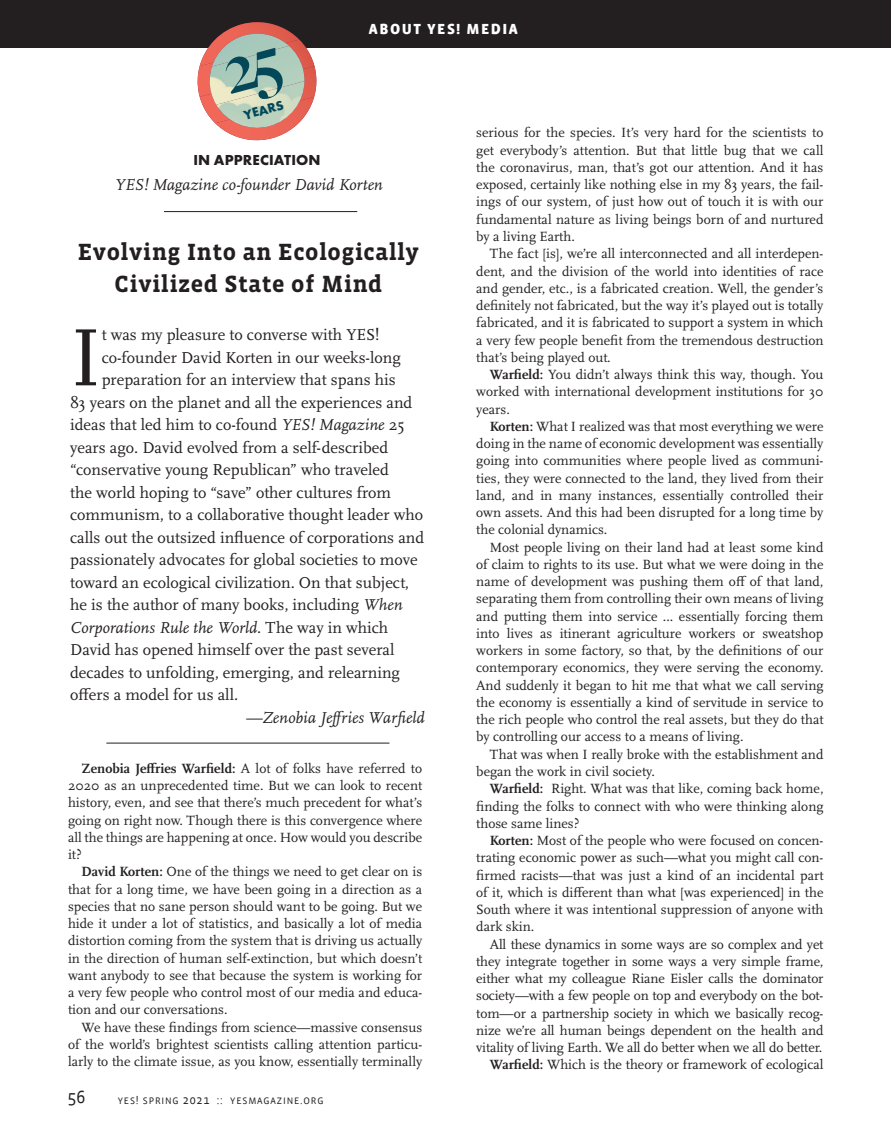
<style>
.page{position:relative;width:891px;height:1148px;background:#fff}
.page>*{position:absolute;margin:0;border:0;box-sizing:border-box;transform-origin:0 0}
._1_Body_Text{font:84.75px "Scala Pro";color:#231f20}
.t1{font:700 24px/31.5px "Vista Slab OT";letter-spacing:.02em;color:#231f20;text-align:center}
.t2{font:18px "Vista Sans";color:#231f20}
._1_Body_Text-2{font:16.5px "Scala Pro";color:#231f20}
._1_Body_Text-3{font:italic 16.5px "Scala Pro";color:#231f20}
._4_Photo_Caption{font:italic 16.5px "Scala Pro";color:#231f20}
.t3{font:900 15px "Vista Sans";letter-spacing:.1em;color:#fff}
._8_Headline_Regular{font:700 15px "Futura PT";letter-spacing:.01em;color:#231f20}
._1_Body_Text-4{font:13.95px/17.2px "Scala Pro";color:#231f20;text-align:justify}
.t4{font:700 13.5px "Futura PT";color:#034758}
.t5{font:9.6px "Vista Sans Book SC800";letter-spacing:.085em;color:#231f20}
.s1{font-style:italic}
.s2{font-style:normal}
.s3{font-weight:700}
.s4{font-size:12px}
</style>
<div class="page">
<div style="left:0;top:0;width:891px;height:48px;background:#231f20"></div>
<hr style="left:164px;top:211px;width:193px;height:1px;background:#231f20">
<hr style="left:106px;top:743px;width:283px;height:1px;background:#231f20">
<svg style="left:197px;top:22px;width:120px;height:119px"></svg>
<p class="t4" style="left:242px;top:107px;width:42px;rotate:-15deg">YEARS</p>
<p class="t3" style="left:369px;top:21px;width:150px">ABOUT YES! MEDIA</p>
<p class="_8_Headline_Regular" style="left:193px;top:150px;width:129px">IN APPRECIATION</p>
<p class="_4_Photo_Caption" style="left:115px;top:175px;width:269px">YES! Magazine co-founder David Korten</p>
<p class="t1" style="left:78px;top:237px;width:343px">Evolving Into an Ecologically<br>Civilized State of Mind</p>
<p class="_1_Body_Text" style="left:70px;top:309px;width:33px">I</p>
<p class="_1_Body_Text-2" style="left:102px;top:325px;width:279px">t was my pleasure to converse with YES!</p>
<p class="_1_Body_Text-2" style="left:102px;top:348px;width:301px">co-founder David Korten in our weeks-long</p>
<p class="_1_Body_Text-2" style="left:102px;top:370px;width:296px">preparation for an interview that spans his</p>
<p class="_1_Body_Text-2" style="left:70px;top:393px;width:344px">83 years on the planet and all the experiences and</p>
<p class="_1_Body_Text-2" style="left:70px;top:415px;width:336px">ideas that led him to co-found <span class="s1">YES! Magazine</span> 25</p>
<p class="_1_Body_Text-2" style="left:70px;top:438px;width:320px">years ago. David evolved from a self-described</p>
<p class="_1_Body_Text-2" style="left:70px;top:460px;width:320px">“conservative young Republican” who traveled</p>
<p class="_1_Body_Text-2" style="left:70px;top:483px;width:323px">the world hoping to “save” other cultures from</p>
<p class="_1_Body_Text-2" style="left:70px;top:505px;width:354px">communism, to a collaborative thought leader who</p>
<p class="_1_Body_Text-2" style="left:70px;top:528px;width:356px">calls out the outsized influence of corporations and</p>
<p class="_1_Body_Text-2" style="left:70px;top:550px;width:349px">passionately advocates for global societies to move</p>
<p class="_1_Body_Text-2" style="left:70px;top:573px;width:340px">toward an ecological civilization. On that subject,</p>
<p class="_1_Body_Text-2" style="left:70px;top:595px;width:334px">he is the author of many books, including <span class="s1">When</span></p>
<p class="_1_Body_Text-3" style="left:70px;top:618px;width:320px">Corporations Rule the World<span class="s2">. The way in which</span></p>
<p class="_1_Body_Text-2" style="left:70px;top:640px;width:326px">David has opened himself over the past several</p>
<p class="_1_Body_Text-2" style="left:70px;top:663px;width:331px">decades to unfolding, emerging, and relearning</p>
<p class="_1_Body_Text-2" style="left:70px;top:685px;width:170px">offers a model for us all.</p>
<p class="_1_Body_Text-3" style="left:246px;top:708px;width:180px">—Zenobia Jeffries Warfield</p>
<p class="_1_Body_Text-4" style="left:68px;top:759px;width:356px;text-indent:14px"><span class="s3">Zenobia Jeffries Warfield:</span> A lot of folks have referred to 2020 as an unprecedented time. But we can look to recent history, even, and see that there’s much precedent for what’s going on right now. Though there is this convergence where all the things are happening at once. How would you describe it?</p>
<p class="_1_Body_Text-4" style="left:68px;top:863px;width:356px;text-indent:14px"><span class="s3">David Korten:</span> One of the things we need to get clear on is that for a long time, we have been going in a direction as a species that no sane person should want to be going. But we hide it under a lot of statistics, and basically a lot of media distortion coming from the system that is driving us actually in the direction of human self-extinction, but which doesn’t want anybody to see that because the system is working for a very few people who control most of our media and educa&shy;tion and our conversations.</p>
<p class="_1_Body_Text-4" style="left:68px;top:1018px;width:356px;text-indent:14px">We have these findings from science—massive consensus of the world’s brightest scientists calling attention particu&shy;larly to the climate issue, as you know, essentially terminally</p>
<p class="t2" style="left:68px;top:1088px;width:19px">56</p>
<p class="t5" style="left:118px;top:1096px;width:207px">YES<span class="s4">!</span> SPRING <span class="s4">2021 ::</span> YESMAGAZINE<span class="s4">.</span>ORG</p>
<p class="_1_Body_Text-4" style="left:476px;top:124px;width:349px">serious for the species. It’s very hard for the scientists to get everybody’s attention. But that little bug that we call the coronavirus, man, that’s got our attention. And it has exposed, certainly like nothing else in my 83 years, the fail&shy;ings of our system, of just how out of touch it is with our fundamental nature as living beings born of and nurtured by a living Earth.</p>
<p class="_1_Body_Text-4" style="left:476px;top:245px;width:349px;text-indent:14px">The fact [is], we’re all interconnected and all interdepen&shy;dent, and the division of the world into identities of race and gender, etc., is a fabricated creation. Well, the gender’s definitely not fabricated, but the way it’s played out is totally fabricated, and it is fabricated to support a system in which a very few people benefit from the tremendous destruction that’s being played out.</p>
<p class="_1_Body_Text-4" style="left:476px;top:366px;width:349px;text-indent:14px"><span class="s3">Warfield:</span> You didn’t always think this way, though. You worked with international development institutions for 30 years.</p>
<p class="_1_Body_Text-4" style="left:476px;top:418px;width:349px;text-indent:14px"><span class="s3">Korten:</span> What I realized was that most everything we were doing in the name of economic development was essentially going into communities where people lived as communi&shy;ties, they were connected to the land, they lived from their land, and in many instances, essentially controlled their own assets. And this had been disrupted for a long time by the colonial dynamics.</p>
<p class="_1_Body_Text-4" style="left:476px;top:538px;width:349px;text-indent:14px">Most people living on their land had at least some kind of claim to rights to its use. But what we were doing in the name of development was pushing them off of that land, separating them from controlling their own means of living and putting them into service ... essentially forcing them into lives as itinerant agriculture workers or sweatshop workers in some factory, so that, by the definitions of our contemporary economics, they were serving the economy.<br>And suddenly it began to hit me that what we call serving the economy is essentially a kind of servitude in service to the rich people who control the real assets, but they do that by controlling our access to a means of living.</p>
<p class="_1_Body_Text-4" style="left:476px;top:745px;width:349px;text-indent:14px">That was when I really broke with the establishment and began the work in civil society.</p>
<p class="_1_Body_Text-4" style="left:476px;top:780px;width:349px;text-indent:14px"><span class="s3">Warfield:</span> Right. What was that like, coming back home, finding the folks to connect with who were thinking along those same lines?</p>
<p class="_1_Body_Text-4" style="left:476px;top:832px;width:349px;text-indent:14px"><span class="s3">Korten:</span> Most of the people who were focused on concen&shy;trating economic power as such—what you might call con&shy;firmed racists—that was just a kind of an incidental part of it, which is different than what [was experienced] in the South where it was intentional suppression of anyone with dark skin.</p>
<p class="_1_Body_Text-4" style="left:476px;top:935px;width:349px;text-indent:14px">All these dynamics in some ways are so complex and yet they integrate together in some ways a very simple frame, either what my colleague Riane Eisler calls the dominator society—with a few people on top and everybody on the bot&shy;tom—or a partnership society in which we basically recog&shy;nize we’re all human beings dependent on the health and vitality of living Earth. We all do better when we all do better.</p>
<p class="_1_Body_Text-4" style="left:490px;top:1056px;width:335px"><span class="s3">Warfield:</span> Which is the theory or framework of ecological</p>
</div>
